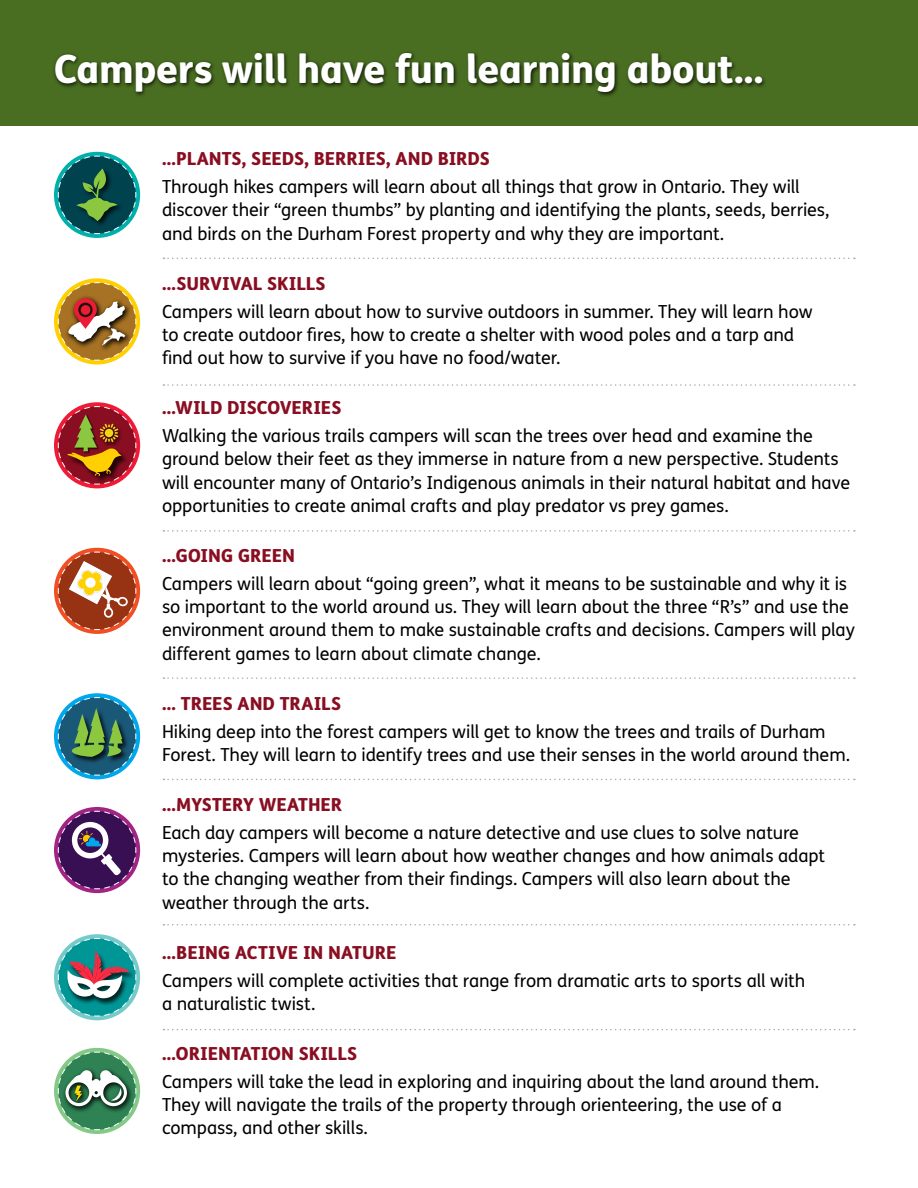
<style>
.page{position:relative;width:918px;height:1188px;background:#fff}
.page>*{position:absolute;margin:0;border:0;box-sizing:border-box;transform-origin:0 0}
.t1{font:800 39px "FS Me";letter-spacing:-.01em;color:#fff}
.t2{font:18px/23.2px "FS Me";letter-spacing:-.005em;color:#000}
.t3{font:800 18px "FS Me";color:#890e21}
</style>
<div class="page">
<div style="left:0;top:0;width:918px;height:126px;background:#496e21"></div>
<svg style="left:54px;top:278px;width:86px;height:87px"></svg>
<svg style="left:57px;top:282px;width:80px;height:79px"></svg>
<div style="left:54px;top:548px;width:86px;height:86px;background:#f04e23;border-radius:50%"></div>
<svg style="left:57px;top:551px;width:80px;height:80px"></svg>
<div style="left:54px;top:152px;width:86px;height:86px;background:#00afaa;border-radius:50%"></div>
<svg style="left:57px;top:155px;width:80px;height:80px"></svg>
<div style="left:54px;top:402px;width:86px;height:86px;background:#ed1b37;border-radius:50%"></div>
<svg style="left:57px;top:406px;width:80px;height:79px"></svg>
<div style="left:54px;top:1048px;width:86px;height:86px;background:#85c988;border-radius:50%"></div>
<svg style="left:57px;top:1051px;width:80px;height:80px"></svg>
<div style="left:54px;top:693px;width:86px;height:86px;background:#00a8eb;border-radius:50%"></div>
<svg style="left:57px;top:697px;width:80px;height:79px"></svg>
<div style="left:54px;top:934px;width:86px;height:86px;background:#76cbca;border-radius:50%"></div>
<svg style="left:57px;top:937px;width:80px;height:80px"></svg>
<div style="left:54px;top:807px;width:86px;height:86px;background:#a12485;border-radius:50%"></div>
<svg style="left:57px;top:810px;width:80px;height:80px"></svg>
<svg style="left:164px;top:258px;width:691px;height:1px"></svg>
<svg style="left:164px;top:384px;width:691px;height:2px"></svg>
<svg style="left:164px;top:530px;width:691px;height:2px"></svg>
<svg style="left:164px;top:677px;width:691px;height:2px"></svg>
<svg style="left:164px;top:779px;width:691px;height:1px"></svg>
<svg style="left:164px;top:924px;width:691px;height:2px"></svg>
<svg style="left:164px;top:1029px;width:691px;height:1px"></svg>
<div style="left:52px;top:50px;width:715px;height:47px;background:#000;opacity:.75"></div>
<h2 class="t1" style="left:54px;top:38px;width:711px">Campers will have fun learning about...</h2>
<h3 class="t3" style="left:162px;top:145px;width:329px">...PLANTS, SEEDS, BERRIES, AND BIRDS</h3>
<p class="t2" style="left:162px;top:175px;width:669px">Through hikes campers will learn about all things that grow in Ontario. They will discover their “green thumbs” by planting and identifying the plants, seeds, berries, and birds on the Durham Forest property and why they are important.</p>
<h3 class="t3" style="left:162px;top:269px;width:165px">...SURVIVAL SKILLS</h3>
<p class="t2" style="left:162px;top:299px;width:652px">Campers will learn about how to survive outdoors in summer. They will learn how to create outdoor fires, how to create a shelter with wood poles and a tarp and find out how to survive if you have no food/water.</p>
<h3 class="t3" style="left:162px;top:394px;width:181px">...WILD DISCOVERIES</h3>
<p class="t2" style="left:162px;top:424px;width:690px">Walking the various trails campers will scan the trees over head and examine the ground below their feet as they immerse in nature from a new perspective. Students will encounter many of Ontario’s Indigenous animals in their natural habitat and have opportunities to create animal crafts and play predator vs prey games.</p>
<h3 class="t3" style="left:162px;top:541px;width:135px">...GOING GREEN</h3>
<p class="t2" style="left:162px;top:572px;width:694px">Campers will learn about “going green”, what it means to be sustainable and why it is so important to the world around us. They will learn about the three “R’s” and use the environment around them to make sustainable crafts and decisions. Campers will play different games to learn about climate change.</p>
<h3 class="t3" style="left:162px;top:689px;width:181px">... TREES AND TRAILS</h3>
<p class="t2" style="left:162px;top:719px;width:690px">Hiking deep into the forest campers will get to know the trees and trails of Durham<br>Forest. They will learn to identify trees and use their senses in the world around them.</p>
<h3 class="t3" style="left:162px;top:791px;width:182px">...MYSTERY WEATHER</h3>
<p class="t2" style="left:162px;top:821px;width:665px">Each day campers will become a nature detective and use clues to solve nature mysteries. Campers will learn about how weather changes and how animals adapt to the changing weather from their findings. Campers will also learn about the weather through the arts.</p>
<h3 class="t3" style="left:162px;top:938px;width:236px">...BEING ACTIVE IN NATURE</h3>
<p class="t2" style="left:162px;top:968px;width:645px">Campers will complete activities that range from dramatic arts to sports all with a naturalistic twist.</p>
<h3 class="t3" style="left:162px;top:1040px;width:197px">...ORIENTATION SKILLS</h3>
<p class="t2" style="left:162px;top:1070px;width:659px">Campers will take the lead in exploring and inquiring about the land around them.<br>They will navigate the trails of the property through orienteering, the use of a compass, and other skills.</p>
</div>
